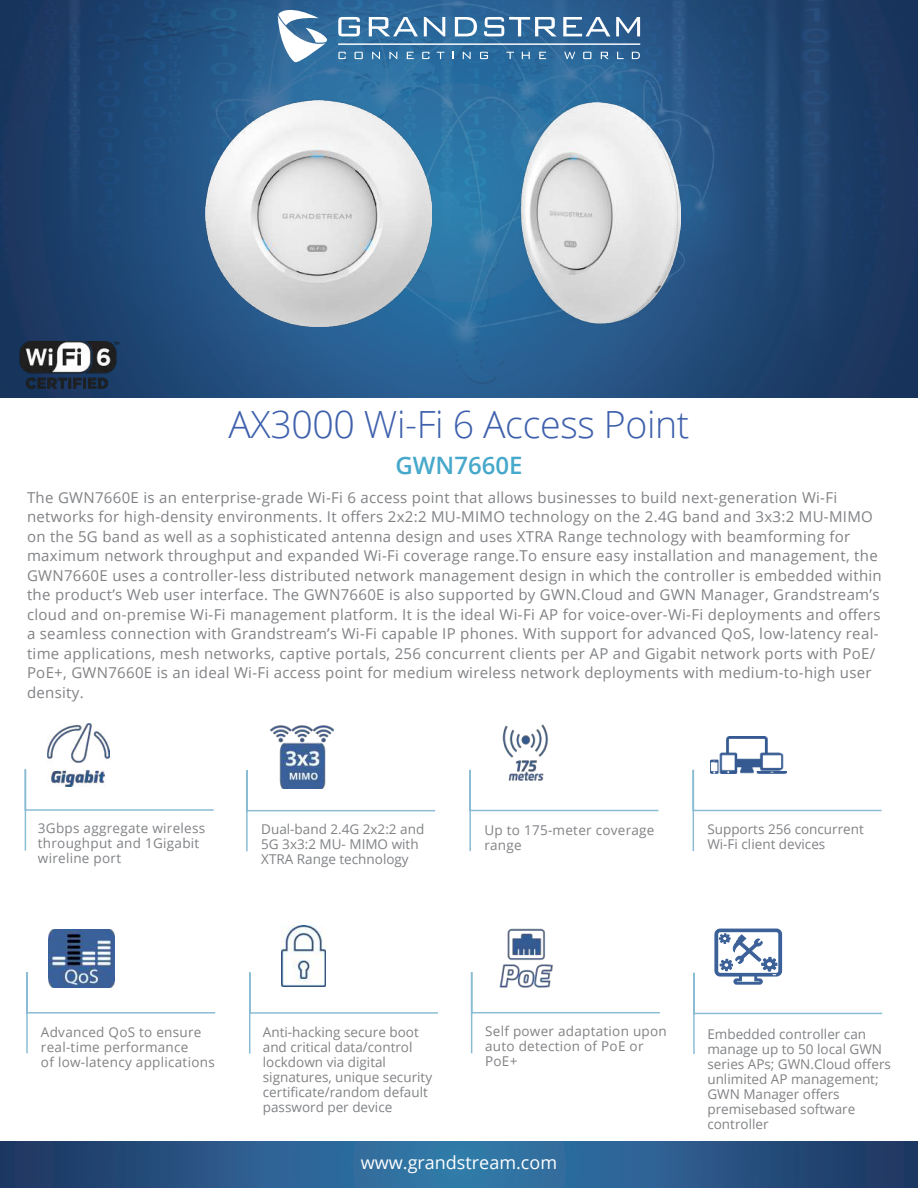
<style>
.page{position:relative;width:918px;height:1188px;background:#fff}
.page>*{position:absolute;margin:0;border:0;box-sizing:border-box;transform-origin:0 0}
.t1{font:300 37.5px "Open Sans";letter-spacing:-.01em;color:#3e60ac}
.t2{font:600 24px "Open Sans";color:#46a8ca}
.t3{font:18px "Open Sans";color:#fff}
.t4{font:15px/19.5px "Open Sans";letter-spacing:.02em;color:#808285}
.t5{font:13.5px/15px "Open Sans";color:#808285}
.t6{font:13.5px/15px "Open Sans";letter-spacing:.02em;color:#808285}
</style>
<div class="page">
<img style="left:0;top:0;width:918px;height:397px">
<svg style="left:278px;top:10px;width:49px;height:52px"></svg>
<svg style="left:338px;top:17px;width:22px;height:19px"></svg>
<svg style="left:369px;top:17px;width:49px;height:19px"></svg>
<svg style="left:424px;top:17px;width:21px;height:19px"></svg>
<svg style="left:455px;top:17px;width:22px;height:19px"></svg>
<svg style="left:484px;top:17px;width:73px;height:19px"></svg>
<svg style="left:563px;top:17px;width:47px;height:19px"></svg>
<svg style="left:616px;top:17px;width:24px;height:19px"></svg>
<svg style="left:338px;top:52px;width:8px;height:7px"></svg>
<svg style="left:355px;top:52px;width:8px;height:7px"></svg>
<svg style="left:372px;top:52px;width:8px;height:7px"></svg>
<svg style="left:389px;top:52px;width:8px;height:7px"></svg>
<svg style="left:407px;top:52px;width:7px;height:7px"></svg>
<svg style="left:422px;top:52px;width:8px;height:7px"></svg>
<svg style="left:437px;top:52px;width:7px;height:7px"></svg>
<svg style="left:463px;top:52px;width:8px;height:7px"></svg>
<svg style="left:480px;top:52px;width:8px;height:7px"></svg>
<svg style="left:506px;top:52px;width:8px;height:7px"></svg>
<svg style="left:522px;top:52px;width:8px;height:7px"></svg>
<svg style="left:539px;top:52px;width:7px;height:7px"></svg>
<svg style="left:632px;top:52px;width:8px;height:7px"></svg>
<svg style="left:583px;top:52px;width:8px;height:7px"></svg>
<svg style="left:601px;top:52px;width:8px;height:7px"></svg>
<svg style="left:617px;top:52px;width:7px;height:7px"></svg>
<svg style="left:564px;top:52px;width:11px;height:7px"></svg>
<hr style="left:338px;top:44px;width:302px;height:1px;background:#fff">
<svg style="left:0;top:1142px;width:918px;height:46px;background:#295988"></svg>
<svg style="left:24px;top:769px;width:190px;height:82px"></svg>
<img style="left:48px;top:724px;width:61px;height:63px">
<svg style="left:246px;top:770px;width:190px;height:82px"></svg>
<img style="left:270px;top:725px;width:63px;height:63px">
<svg style="left:470px;top:972px;width:190px;height:82px"></svg>
<img style="left:485px;top:928px;width:81px;height:70px">
<svg style="left:692px;top:768px;width:190px;height:84px"></svg>
<img style="left:711px;top:737px;width:75px;height:36px">
<svg style="left:26px;top:971px;width:190px;height:83px"></svg>
<img style="left:49px;top:930px;width:66px;height:58px">
<svg style="left:469px;top:769px;width:190px;height:83px"></svg>
<img style="left:496px;top:724px;width:58px;height:61px">
<svg style="left:693px;top:928px;width:190px;height:126px"></svg>
<svg style="left:249px;top:971px;width:189px;height:83px"></svg>
<img style="left:282px;top:925px;width:44px;height:62px">
<img style="left:9px;top:332px;width:118px;height:65px">
<img style="left:205px;top:101px;width:227px;height:226px">
<img style="left:519px;top:103px;width:161px;height:222px">
<h1 class="t1" style="left:229px;top:398px;width:463px">AX3000 Wi-Fi 6 Access Point</h1>
<h2 class="t2" style="left:395px;top:449px;width:129px">GWN7660E</h2>
<p class="t4" style="left:27px;top:487px;width:856px">The GWN7660E is an enterprise-grade Wi-Fi 6 access point that allows businesses to build next-generation Wi-Fi networks for high-density environments. It offers 2x2:2 MU-MIMO technology on the 2.4G band and 3x3:2 MU-MIMO on the 5G band as well as a sophisticated antenna design and uses XTRA Range technology with beamforming for maximum network throughput and expanded Wi-Fi coverage range.To ensure easy installation and management, the GWN7660E uses a controller-less distributed network management design in which the controller is embedded within the product’s Web user interface. The GWN7660E is also supported by GWN.Cloud and GWN Manager, Grandstream’s cloud and on-premise Wi-Fi management platform. It is the ideal Wi-Fi AP for voice-over-Wi-Fi deployments and offers a seamless connection with Grandstream’s Wi-Fi capable IP phones. With support for advanced QoS, low-latency real&shy;time applications, mesh networks, captive portals, 256 concurrent clients per AP and Gigabit network ports with PoE/ PoE+, GWN7660E is an ideal Wi-Fi access point for medium wireless network deployments with medium-to-high user density.</p>
<p class="t6" style="left:38px;top:820px;width:169px">3Gbps aggregate wireless throughput and 1Gigabit wireline port</p>
<p class="t5" style="left:261px;top:821px;width:165px">Dual-band 2.4G 2x2:2 and<br>5G 3x3:2 MU- MIMO with<br>XTRA Range technology</p>
<p class="t6" style="left:484px;top:822px;width:172px">Up to 175-meter coverage range</p>
<p class="t5" style="left:707px;top:821px;width:158px">Supports 256 concurrent<br>Wi-Fi client devices</p>
<p class="t6" style="left:41px;top:1024px;width:175px">Advanced QoS to ensure real-time performance<br>of low-latency applications</p>
<p class="t5" style="left:263px;top:1024px;width:171px">Anti-hacking secure boot and critical data/control lockdown via digital signatures, unique security certificate/random default password per device</p>
<p class="t6" style="left:485px;top:1024px;width:183px">Self power adaptation upon auto detection of PoE or<br>PoE+</p>
<p class="t3" style="left:361px;top:1151px;width:198px">www.grandstream.com</p>
<p class="t5" style="left:707px;top:1026px;width:185px">Embedded controller can manage up to 50 local GWN series APs; GWN.Cloud offers unlimited AP management;<br>GWN Manager offers premisebased software controller</p>
</div>
